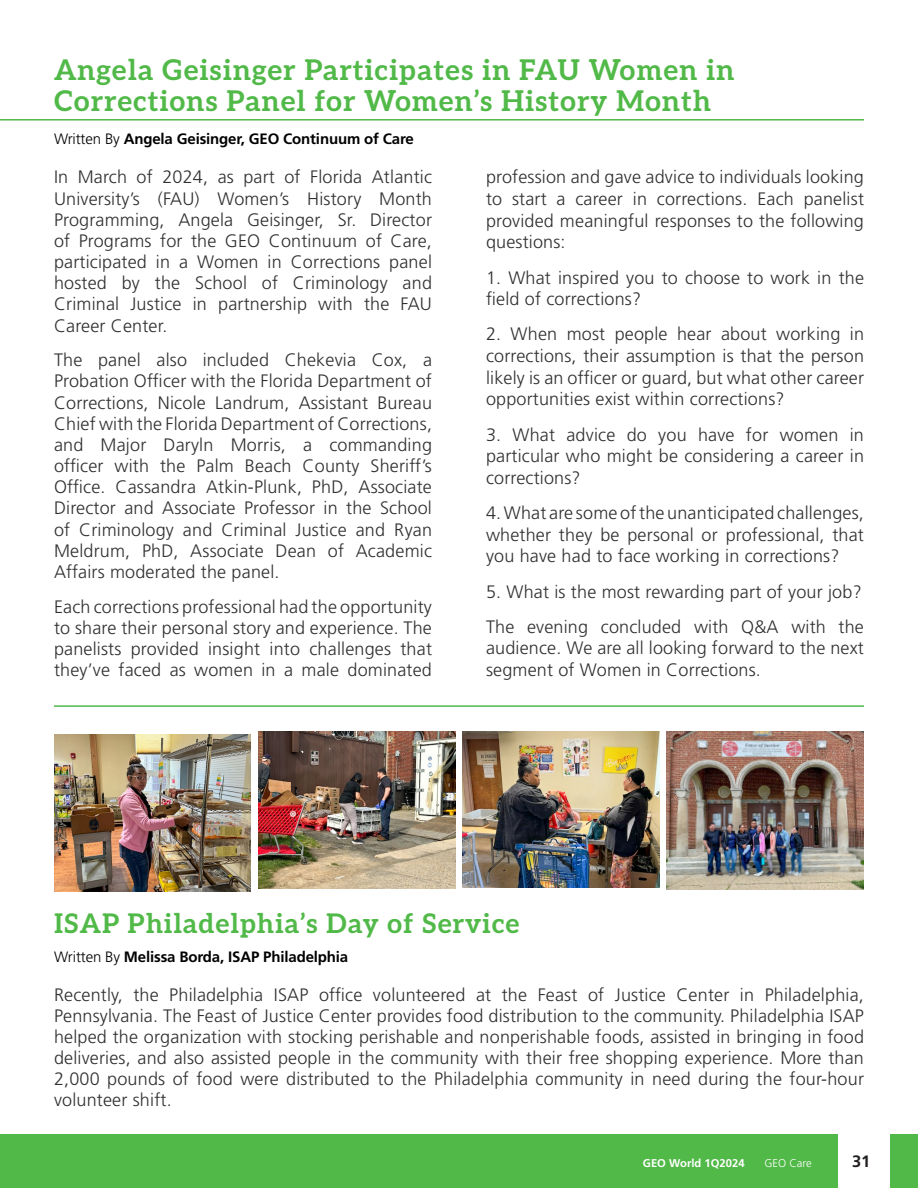
<style>
.page{position:relative;width:918px;height:1188px;background:#fff}
.page>*{position:absolute;margin:0;border:0;box-sizing:border-box;transform-origin:0 0}
.t1{font:700 28.5px/31.5px "Aleo";letter-spacing:.03em;color:#51b948}
.t2{font:700 27px "Aleo";letter-spacing:.03em;color:#51b948}
._2nd_paragraph_style{font:300 18px/21.1px "Frutiger LT Std";letter-spacing:.01em;color:#312f30;text-align:justify}
.t3{font:700 16.5px "Frutiger LT Std";color:#231f20}
.t4{font:700 15px "Frutiger LT Std";letter-spacing:-.01em;color:#000}
.t5{font:700 11.25px "Frutiger LT Std";color:#fff}
.t6{font:300 11.25px "Frutiger LT Std";color:#fff}
.s1{font-weight:300}
</style>
<div class="page">
<div style="left:0;top:1134px;width:918px;height:54px;background:#51b948"></div>
<div style="left:838px;top:1134px;width:52px;height:54px;background:#fff"></div>
<img style="left:667px;top:732px;width:197px;height:157px">
<img style="left:463px;top:732px;width:197px;height:156px">
<img style="left:259px;top:732px;width:197px;height:157px">
<img style="left:54px;top:734px;width:197px;height:157px">
<hr style="left:54px;top:705px;width:810px;height:2px;background:#51b948">
<hr style="left:0;top:119px;width:864px;height:2px;background:#51b948">
<p class="t1" style="left:54px;top:53px;width:682px">Angela Geisinger Participates in FAU Women in<br>Corrections Panel for Women’s History Month</p>
<p class="t4" style="left:54px;top:130px;width:361px"><span class="s1">Written By</span> Angela Geisinger, GEO Continuum of Care</p>
<p class="_2nd_paragraph_style" style="left:54px;top:167px;width:380px">In March of 2024, as part of Florida Atlantic University’s (FAU) Women’s History Month Programming, Angela Geisinger, Sr. Director of Programs for the GEO Continuum of Care, participated in a Women in Corrections panel hosted by the School of Criminology and Criminal Justice in partnership with the FAU Career Center.</p>
<p class="_2nd_paragraph_style" style="left:54px;top:350px;width:380px">The panel also included Chekevia Cox, a Probation Officer with the Florida Department of Corrections, Nicole Landrum, Assistant Bureau Chief with the Florida Department of Corrections, and Major Daryln Morris, a commanding officer with the Palm Beach County Sheriff’s Office. Cassandra Atkin-Plunk, PhD, Associate Director and Associate Professor in the School of Criminology and Criminal Justice and Ryan Meldrum, PhD, Associate Dean of Academic Affairs moderated the panel.</p>
<p class="_2nd_paragraph_style" style="left:54px;top:596px;width:380px">Each corrections professional had the opportunity to share their personal story and experience. The panelists provided insight into challenges that they’ve faced as women in a male dominated</p>
<p class="_2nd_paragraph_style" style="left:486px;top:167px;width:380px;line-height:21.6px">profession and gave advice to individuals looking to start a career in corrections. Each panelist provided meaningful responses to the following questions:</p>
<p class="_2nd_paragraph_style" style="left:486px;top:267px;width:380px;line-height:21.6px">1. What inspired you to choose to work in the field of corrections?</p>
<p class="_2nd_paragraph_style" style="left:486px;top:324px;width:380px;line-height:21.6px">2. When most people hear about working in corrections, their assumption is that the person likely is an officer or guard, but what other career opportunities exist within corrections?</p>
<p class="_2nd_paragraph_style" style="left:486px;top:424px;width:380px;line-height:21.6px">3. What advice do you have for women in particular who might be considering a career in corrections?</p>
<p class="_2nd_paragraph_style" style="left:486px;top:502px;width:379px;line-height:21.6px">4. What are some of the unanticipated challenges, whether they be personal or professional, that you have had to face working in corrections?</p>
<p class="_2nd_paragraph_style" style="left:486px;top:581px;width:377px">5. What is the most rewarding part of your job?</p>
<p class="_2nd_paragraph_style" style="left:486px;top:616px;width:379px;line-height:21.6px">The evening concluded with Q&amp;A with the audience. We are all looking forward to the next segment of Women in Corrections.</p>
<p class="t2" style="left:54px;top:902px;width:467px">ISAP Philadelphia’s Day of Service</p>
<p class="t4" style="left:54px;top:948px;width:296px"><span class="s1">Written By</span> Melissa Borda, ISAP Philadelphia</p>
<p class="_2nd_paragraph_style" style="left:54px;top:985px;width:812px">Recently, the Philadelphia ISAP office volunteered at the Feast of Justice Center in Philadelphia, Pennsylvania. The Feast of Justice Center provides food distribution to the community. Philadelphia ISAP helped the organization with stocking perishable and nonperishable foods, assisted in bringing in food deliveries, and also assisted people in the community with their free shopping experience. More than 2,000 pounds of food were distributed to the Philadelphia community in need during the four-hour volunteer shift.</p>
<p class="t5" style="left:643px;top:1157px;width:103px">GEO World 1Q2024</p>
<p class="t6" style="left:764px;top:1157px;width:49px">GEO Care</p>
<p class="t3" style="left:852px;top:1152px;width:20px">31</p>
</div>
